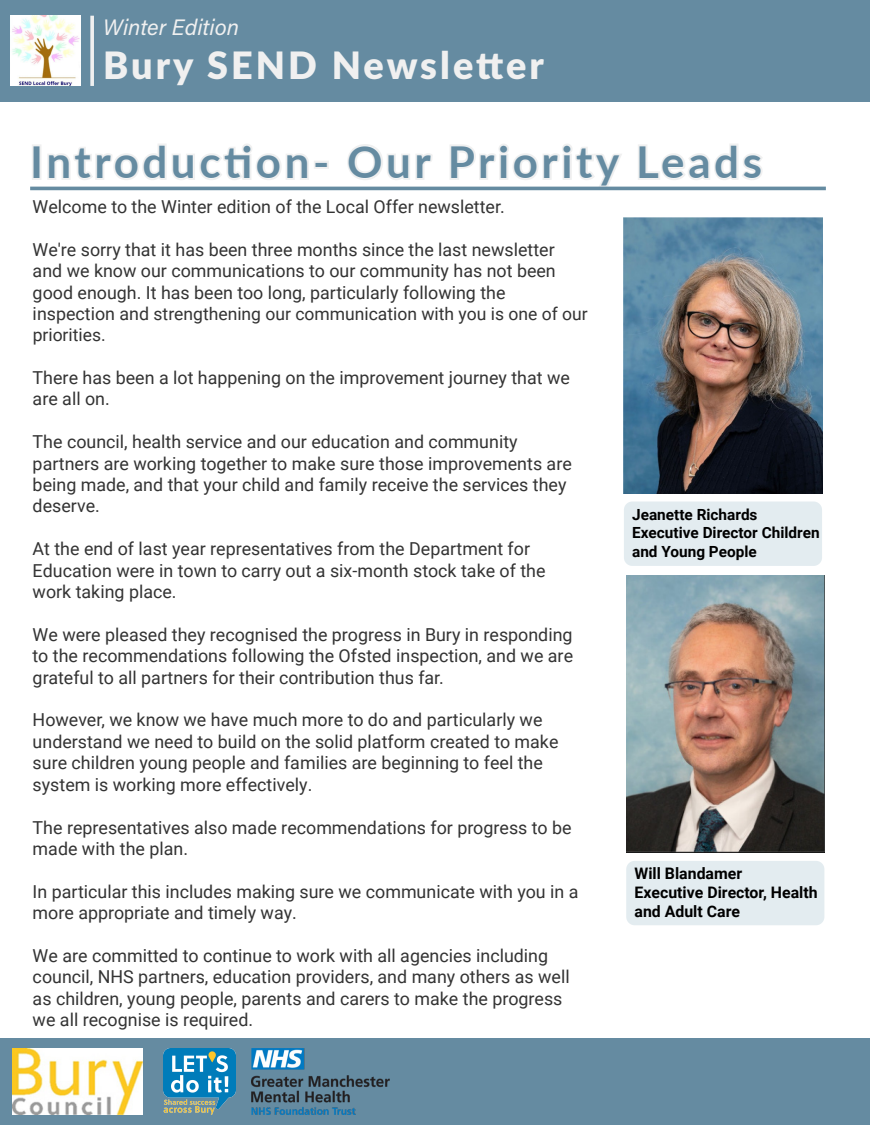
<style>
.page{position:relative;width:870px;height:1125px;background:#fff}
.page>*{position:absolute;margin:0;border:0;box-sizing:border-box;transform-origin:0 0}
.t1{font:700 44px "Lato";letter-spacing:.08em;color:#658ba1}
.t2{font:900 37.75px "Lato";letter-spacing:.08em;color:#f0f0f0}
.t3{font:italic 22.38px "Acumin Pro";color:#f0f0f0}
.t4{font:17.88px/21.4px "Roboto";color:#333}
.t5{font:17.5px/21px "Roboto";color:#333}
.t6{font:700 15.88px/19px "Roboto";color:#000}
.t7{font:700 15.38px/18.4px "Roboto";color:#000}
.s1{font-size:17.88px}
</style>
<div class="page">
<svg style="left:32px;top:144px;width:730px;height:43px"></svg>
<div style="left:0;top:0;width:869px;height:101px;background:#658ba1"></div>
<svg style="left:90px;top:16px;width:4px;height:70px"></svg>
<img style="left:10px;top:16px;width:71px;height:70px">
<hr style="left:30px;top:187px;width:795px;height:3px;background:#658ba1">
<img style="left:623px;top:217px;width:198px;height:276px">
<div style="left:624px;top:501px;width:197px;height:65px;background:#e3ecf0"></div>
<img style="left:626px;top:575px;width:198px;height:278px">
<div style="left:626px;top:861px;width:198px;height:64px;background:#e3ecf0"></div>
<div style="left:0;top:1039px;width:869px;height:86px;background:#658ba1"></div>
<img style="left:163px;top:1049px;width:72px;height:65px">
<img style="left:251px;top:1049px;width:138px;height:65px">
<img style="left:13px;top:1049px;width:129px;height:65px">
<p class="t3" style="left:103px;top:11px;width:137px">Winter Edition</p>
<h2 class="t2" style="left:103px;top:37px;width:442px">Bury SEND Newsletter</h2>
<h1 class="t1" style="left:30px;top:130px;width:733px">Introduction- Our Priority Leads</h1>
<p class="t4" style="left:33px;top:195px;width:473px">Welcome to the Winter edition of the Local Offer newsletter.</p>
<p class="t4" style="left:33px;top:238px;width:524px;text-align:justify">We're sorry that it has been three months since the last newsletter and we know our communications to our community has not been good enough. It has been too long, particularly following the</p>
<p class="t5" style="left:33px;top:303px;width:556px"><span class="s1">inspection and</span> strengthening our communication with you is one of our priorities.</p>
<p class="t4" style="left:33px;top:366px;width:538px">There has been a lot happening on the improvement journey that we are all on.</p>
<p class="t4" style="left:33px;top:430px;width:540px">The council, health service and our education and community partners are working together to make sure those improvements are being made, and that your child and family receive the services they deserve.</p>
<p class="t4" style="left:33px;top:538px;width:514px">At the end of last year representatives from the Department for<br>Education were in town to carry out a six-month stock take of the work taking place.</p>
<p class="t4" style="left:33px;top:623px;width:541px;text-align:justify">We were pleased they recognised the progress in Bury in responding to the recommendations following the Ofsted inspection, and we are grateful to all partners for their contribution thus far.</p>
<p class="t4" style="left:33px;top:709px;width:527px">However, we know we have much more to do and particularly we understand we need to build on the solid platform created to make sure children young people and families are beginning to feel the system is working more effectively.</p>
<p class="t4" style="left:33px;top:816px;width:540px">The representatives also made recommendations for progress to be made with the plan.</p>
<p class="t4" style="left:33px;top:880px;width:547px">In particular this includes making sure we communicate with you in a more appropriate and timely way.</p>
<p class="t4" style="left:33px;top:944px;width:538px">We are committed to continue to work with all agencies including council, NHS partners, education providers, and many others as well as children, young people, parents and carers to make the progress we all recognise is required.</p>
<p class="t7" style="left:631px;top:505px;width:189px">Jeanette Richards<br>Executive Director Children and Young People</p>
<p class="t6" style="left:634px;top:863px;width:184px">Will Blandamer<br>Executive Director, Health and Adult Care</p>
</div>
